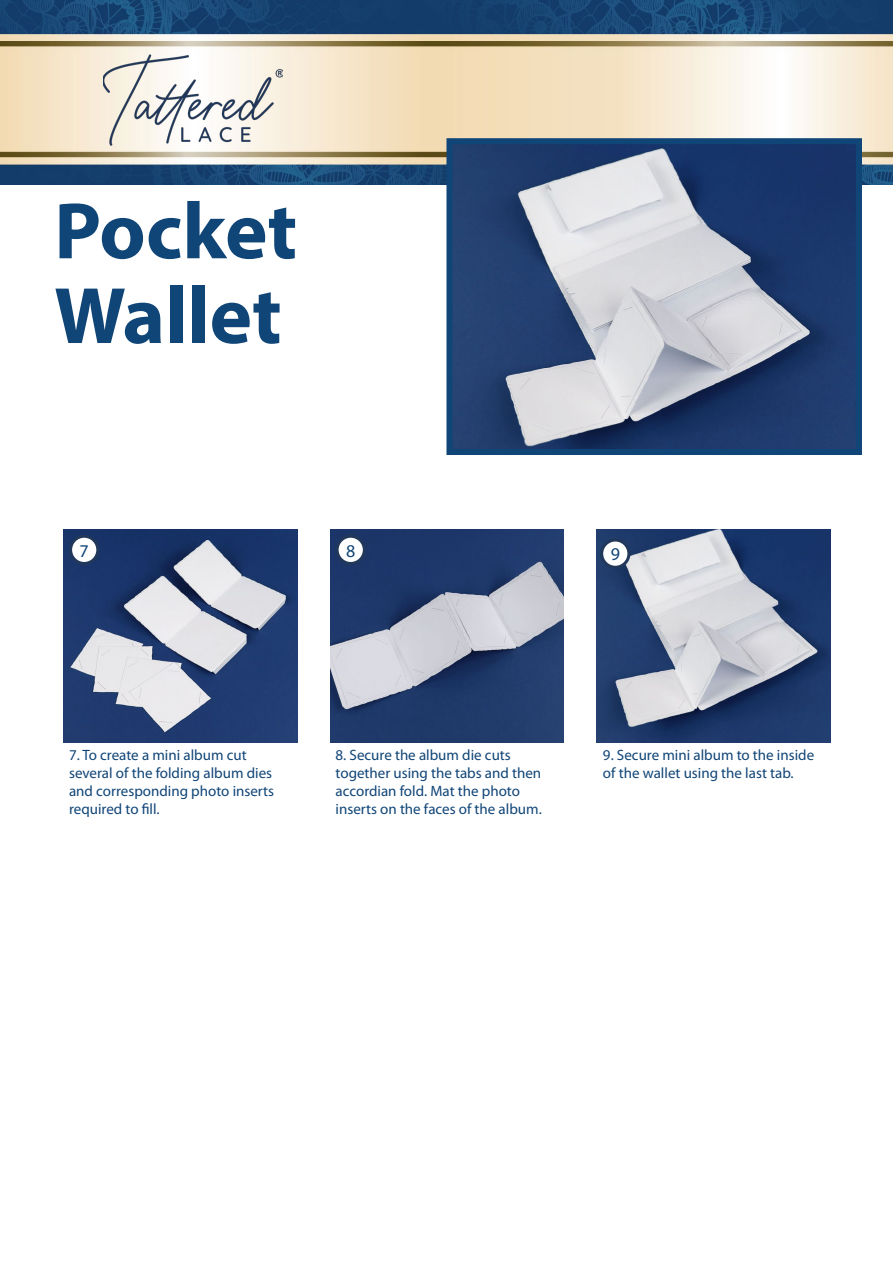
<style>
.page{position:relative;width:893px;height:1263px;background:#fff}
.page>*{position:absolute;margin:0;border:0;box-sizing:border-box;transform-origin:0 0}
.t1{font:700 80.7px/84.8px "Myriad Pro";color:#104577}
.t2{font:18px "Myriad Pro";color:#104577}
.t3{font:15px/18px "Myriad Pro";color:#104577}
</style>
<div class="page">
<img style="left:0;top:0;width:893px;height:185px">
<img style="left:103px;top:36px;width:179px;height:128px">
<img style="left:453px;top:145px;width:402px;height:303px">
<div style="left:446px;top:138px;width:416px;height:317px;border:6px solid #104577"></div>
<img style="left:64px;top:529px;width:233px;height:213px">
<div style="left:71px;top:536px;width:27px;height:27px;background:#fff;border-radius:50%"></div>
<div style="left:69px;top:535px;width:30px;height:30px;border:3px solid #21385a;border-radius:50%"></div>
<img style="left:330px;top:529px;width:234px;height:213px">
<div style="left:337px;top:536px;width:27px;height:27px;background:#fff;border-radius:50%"></div>
<div style="left:336px;top:535px;width:30px;height:30px;border:3px solid #21385a;border-radius:50%"></div>
<img style="left:597px;top:529px;width:233px;height:213px">
<div style="left:602px;top:540px;width:27px;height:27px;background:#fff;border-radius:50%"></div>
<div style="left:600px;top:538px;width:30px;height:31px;border:3px solid #21385a;border-radius:50%"></div>
<p class="t1" style="left:54px;top:186px;width:244px">Pocket<br>Wallet</p>
<p class="t2" style="left:80px;top:539px;width:11px">7</p>
<p class="t2" style="left:346px;top:539px;width:11px">8</p>
<p class="t2" style="left:611px;top:543px;width:11px">9</p>
<p class="t3" style="left:69px;top:745px;width:207px">7. To create a mini album cut several of the folding album dies and corresponding photo inserts required to fill.</p>
<p class="t3" style="left:336px;top:745px;width:208px">8. Secure the album die cuts together using the tabs and then accordian fold. Mat the photo inserts on the faces of the album.</p>
<p class="t3" style="left:603px;top:745px;width:213px">9. Secure mini album to the inside of the wallet using the last tab.</p>
</div>
